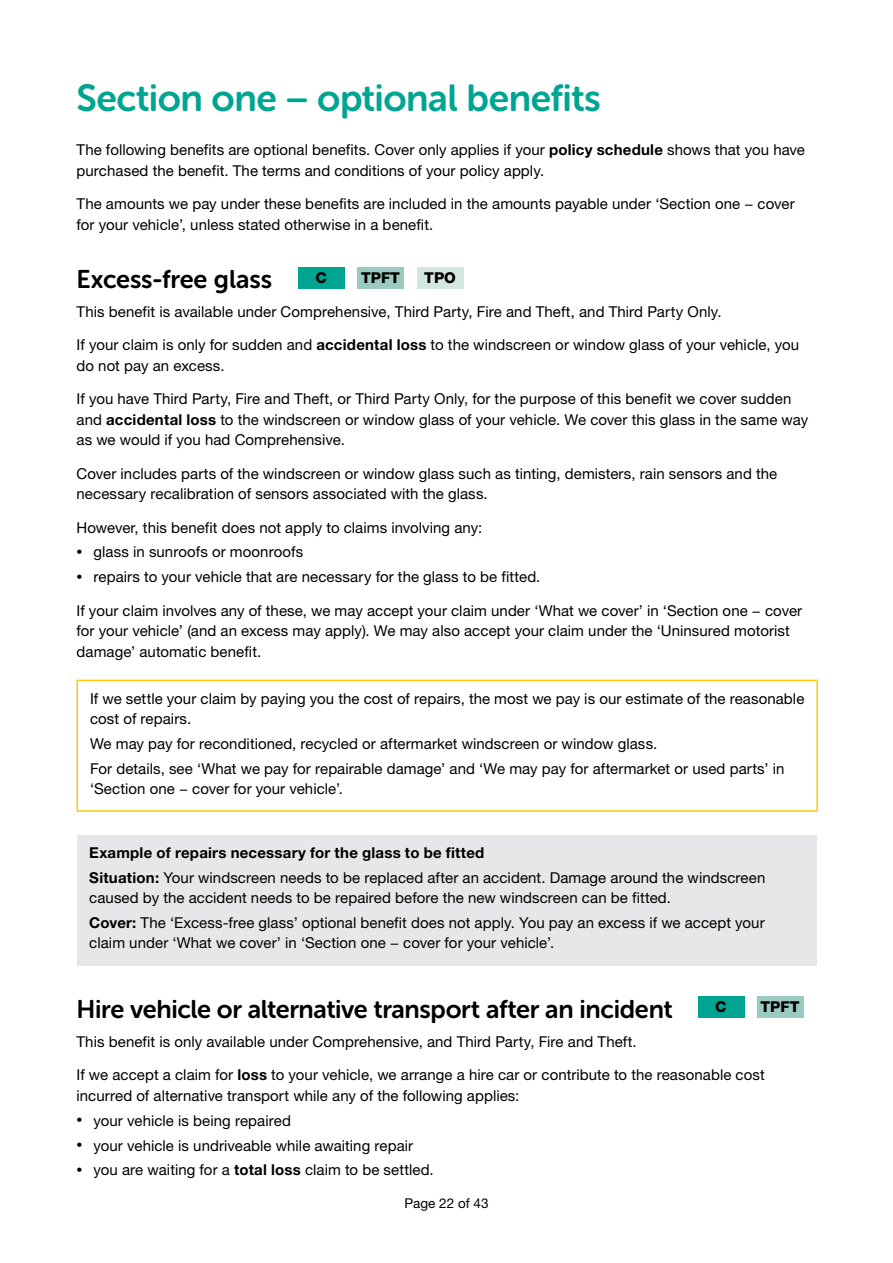
<style>
.page{position:relative;width:893px;height:1263px;background:#fff}
.page>*{position:absolute;margin:0;border:0;box-sizing:border-box;transform-origin:0 0}
.t1{font:37.5px "Museo Sans Rounded 700";letter-spacing:-.015em;color:#00a591}
.t2{font:25.5px "Museo Sans Rounded 700";letter-spacing:-.01em;color:#000}
.t3{font:15px/20.5px "Helvetica Neue LT Pro";letter-spacing:.005em;color:#000}
.t4{font:800 15px "Helvetica Neue LT Pro";color:#000}
.t5{font:13.5px "Helvetica Neue LT Pro";color:#000}
.s1{font-weight:700}
.s2{font-weight:700;font-size:12px}
</style>
<div class="page">
<div style="left:298px;top:267px;width:46px;height:21px;background:#00a591"></div>
<div style="left:357px;top:267px;width:47px;height:21px;background:#9acac0"></div>
<div style="left:417px;top:267px;width:46px;height:21px;background:#d4e6e2"></div>
<hr style="left:77px;top:681px;width:1px;height:129px;background:#ffc709">
<hr style="left:77px;top:680px;width:741px;height:1px;background:#ffc709">
<hr style="left:816px;top:681px;width:2px;height:129px;background:#ffc709">
<hr style="left:77px;top:810px;width:741px;height:2px;background:#ffc709">
<div style="left:77px;top:835px;width:739px;height:130px;background:#e6e7e8"></div>
<div style="left:698px;top:996px;width:46px;height:22px;background:#00a591"></div>
<div style="left:757px;top:996px;width:46px;height:22px;background:#9acac0"></div>
<h1 class="t1" style="left:77px;top:77px;width:526px">Section one − optional benefits</h1>
<p class="t3" style="left:77px;top:139px;width:730px">The following benefits are optional benefits. Cover only applies if your <span class="s1">policy schedule</span> shows that you have purchased the benefit. The terms and conditions of your policy apply.</p>
<p class="t3" style="left:77px;top:193px;width:720px;line-height:21px">The amounts we pay under these benefits are included in the amounts payable under ‘Section one − cover for your vehicle’, unless stated otherwise in a benefit.</p>
<h2 class="t2" style="left:77px;top:265px;width:197px">Excess-free glass</h2>
<p class="t4" style="left:315px;top:269px;width:13px">C</p>
<p class="t4" style="left:361px;top:269px;width:40px">TPFT</p>
<p class="t4" style="left:424px;top:269px;width:33px">TPO</p>
<p class="t3" style="left:77px;top:301px;width:647px">This benefit is available under Comprehensive, Third Party, Fire and Theft, and Third Party Only.</p>
<p class="t3" style="left:77px;top:334px;width:724px">If your claim is only for sudden and <span class="s1">accidental loss</span> to the windscreen or window glass of your vehicle, you do not pay an excess.</p>
<p class="t3" style="left:77px;top:388px;width:733px">If you have Third Party, Fire and Theft, or Third Party Only, for the purpose of this benefit we cover sudden and <span class="s1">accidental loss</span> to the windscreen or window glass of your vehicle. We cover this glass in the same way as we would if you had Comprehensive.</p>
<p class="t3" style="left:77px;top:463px;width:702px">Cover includes parts of the windscreen or window glass such as tinting, demisters, rain sensors and the necessary recalibration of sensors associated with the glass.</p>
<p class="t3" style="left:77px;top:517px;width:407px">However, this benefit does not apply to claims involving any:</p>
<p class="t3" style="left:77px;top:541px;width:228px"><span class="s2">•</span> glass in sunroofs or moonroofs</p>
<p class="t3" style="left:77px;top:566px;width:465px"><span class="s2">•</span> repairs to your vehicle that are necessary for the glass to be fitted.</p>
<p class="t3" style="left:77px;top:600px;width:727px">If your claim involves any of these, we may accept your claim under ‘What we cover’ in ‘Section one − cover for your vehicle’ (and an excess may apply). We may also accept your claim under the ‘Uninsured motorist damage’ automatic benefit.</p>
<p class="t3" style="left:90px;top:688px;width:716px">If we settle your claim by paying you the cost of repairs, the most we pay is our estimate of the reasonable cost of repairs.</p>
<p class="t3" style="left:90px;top:731px;width:696px;line-height:24.6px">We may pay for reconditioned, recycled or aftermarket windscreen or window glass.<br>For details, see ‘What we pay for repairable damage’ and ‘We may pay for aftermarket or used parts’ in</p>
<p class="t3" style="left:90px;top:778px;width:255px">‘Section one − cover for your vehicle’.</p>
<p class="t3" style="left:89px;top:840px;width:678px;line-height:24.6px"><span class="s1">Example of repairs necessary for the glass to be fitted<br>Situation:</span> Your windscreen needs to be replaced after an accident. Damage around the windscreen</p>
<p class="t3" style="left:89px;top:885px;width:677px;line-height:24.6px">caused by the accident needs to be repaired before the new windscreen can be fitted.<br><span class="s1">Cover:</span> The ‘Excess-free glass’ optional benefit does not apply. You pay an excess if we accept your</p>
<p class="t3" style="left:89px;top:932px;width:466px">claim under ‘What we cover’ in ‘Section one − cover for your vehicle’.</p>
<h2 class="t2" style="left:77px;top:995px;width:598px">Hire vehicle or alternative transport after an incident</h2>
<p class="t4" style="left:715px;top:998px;width:13px">C</p>
<p class="t4" style="left:761px;top:998px;width:40px">TPFT</p>
<p class="t3" style="left:77px;top:1031px;width:562px">This benefit is only available under Comprehensive, and Third Party, Fire and Theft.</p>
<p class="t3" style="left:77px;top:1064px;width:690px">If we accept a claim for <span class="s1">loss</span> to your vehicle, we arrange a hire car or contribute to the reasonable cost incurred of alternative transport while any of the following applies:</p>
<p class="t3" style="left:77px;top:1110px;width:216px"><span class="s2">•</span> your vehicle is being repaired</p>
<p class="t3" style="left:77px;top:1135px;width:338px"><span class="s2">•</span> your vehicle is undriveable while awaiting repair</p>
<p class="t3" style="left:77px;top:1159px;width:359px"><span class="s2">•</span> you are waiting for a <span class="s1">total loss</span> claim to be settled.</p>
<p class="t5" style="left:404px;top:1194px;width:86px">Page 22 of 43</p>
</div>
